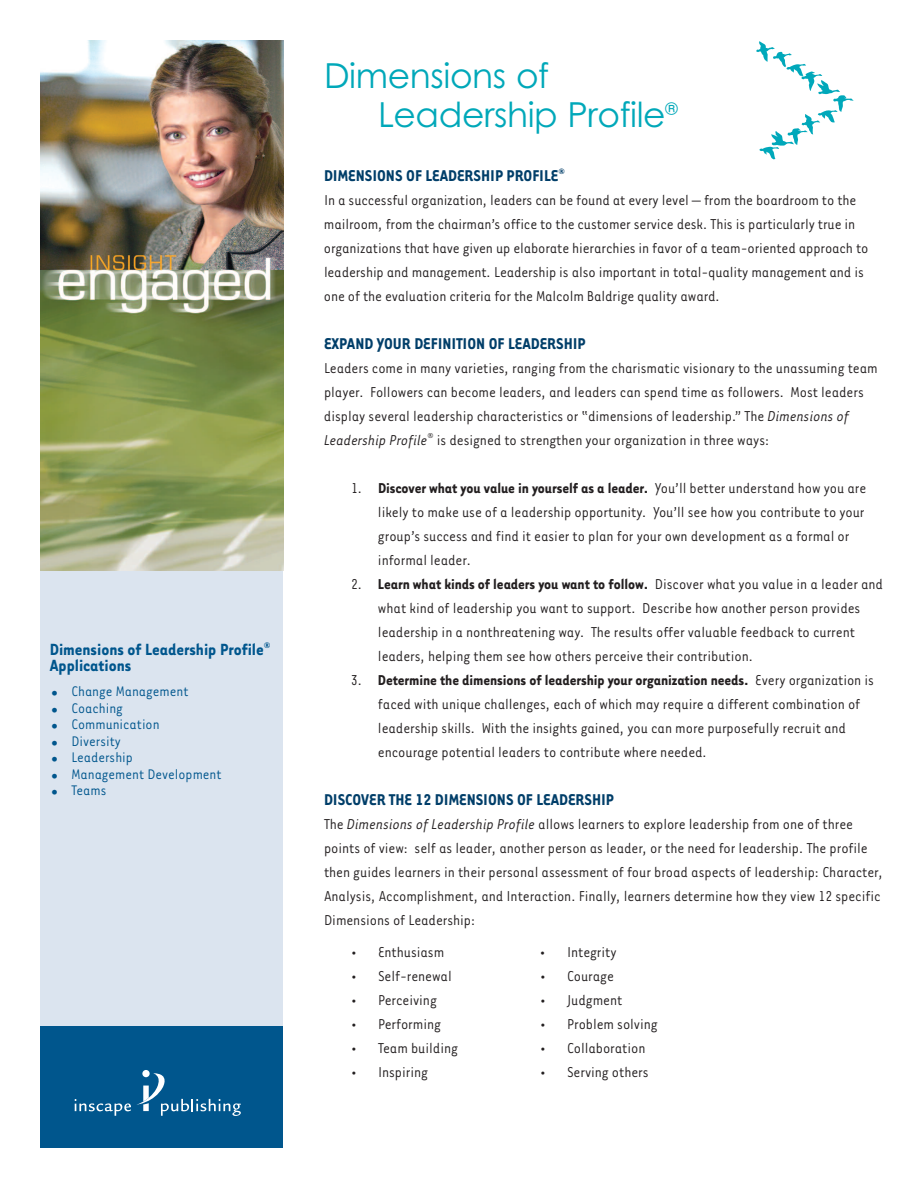
<style>
.page{position:relative;width:918px;height:1188px;background:#fff}
.page>*{position:absolute;margin:0;border:0;box-sizing:border-box;transform-origin:0 0}
.t1{font:34.5px/39px "Century Gothic";letter-spacing:-.01em;color:#00a8b9}
.t2{font:700 18.6px/16.5px "Tarzana Narrow";color:#00568d}
.t3{font:700 18px "Tarzana Narrow";color:#003e69}
.t4{font:16.5px/24px "Tarzana Narrow";letter-spacing:-.005em;color:#231f20}
.t5{font:16.05px "Tarzana Narrow";color:#00568d}
.s1{font-family:"Century Gothic";font-weight:700}
.s2{font-style:italic}
.s3{font-weight:700}
</style>
<div class="page">
<div style="left:40px;top:565px;width:244px;height:461px;background:#dbe4ef"></div>
<div style="left:40px;top:1026px;width:244px;height:122px;background:#00568d"></div>
<svg style="left:142px;top:1070px;width:8px;height:7px"></svg>
<svg style="left:75px;top:1073px;width:166px;height:43px"></svg>
<img style="left:40px;top:40px;width:244px;height:530px">
<img style="left:756px;top:41px;width:98px;height:119px">
<p class="t2" style="left:50px;top:640px;width:222px">Dimensions of Leadership Profile<sup>®<br></sup>Applications</p>
<p class="t5" style="left:50px;top:681px;width:140px"><span class="s1">•</span> Change Management</p>
<p class="t5" style="left:50px;top:698px;width:75px"><span class="s1">•</span> Coaching</p>
<p class="t5" style="left:50px;top:714px;width:111px"><span class="s1">•</span> Communication</p>
<p class="t5" style="left:50px;top:731px;width:73px"><span class="s1">•</span> Diversity</p>
<p class="t5" style="left:50px;top:747px;width:85px"><span class="s1">•</span> Leadership</p>
<p class="t5" style="left:50px;top:764px;width:173px"><span class="s1">•</span> Management Development</p>
<p class="t5" style="left:50px;top:780px;width:58px"><span class="s1">•</span> Teams</p>
<h1 class="t1" style="left:378px;top:60px;width:302px;text-indent:-54px">Dimensions of<br>Leadership Profile<sup>®</sup></h1>
<p class="t3" style="left:324px;top:164px;width:242px">DIMENSIONS OF LEADERSHIP PROFILE<sup>®</sup></p>
<p class="t4" style="left:324px;top:187px;width:546px">In a successful organization, leaders can be found at every level — from the boardroom to the mailroom, from the chairman’s office to the customer service desk. This is particularly true in organizations that have given up elaborate hierarchies in favor of a team-oriented approach to leadership and management. Leadership is also important in total-quality management and is one of the evaluation criteria for the Malcolm Baldrige quality award.</p>
<p class="t3" style="left:324px;top:332px;width:263px">EXPAND YOUR DEFINITION OF LEADERSHIP</p>
<p class="t4" style="left:324px;top:355px;width:555px">Leaders come in many varieties, ranging from the charismatic visionary to the unassuming team player. Followers can become leaders, and leaders can spend time as followers. Most leaders display several leadership characteristics or “dimensions of leadership.” The <span class="s2">Dimensions of Leadership Profile</span><sup>®</sup> is designed to strengthen your organization in three ways:</p>
<p class="t4" style="left:378px;top:475px;width:490px;text-indent:-27px">1. <span class="s3">Discover what you value in yourself as a leader.</span> You’ll better understand how you are likely to make use of a leadership opportunity. You’ll see how you contribute to your group’s success and find it easier to plan for your own development as a formal or informal leader.</p>
<p class="t4" style="left:378px;top:571px;width:507px;text-indent:-27px">2. <span class="s3">Learn what kinds of leaders you want to follow.</span> Discover what you value in a leader and what kind of leadership you want to support. Describe how another person provides leadership in a nonthreatening way. The results offer valuable feedback to current leaders, helping them see how others perceive their contribution.</p>
<p class="t4" style="left:378px;top:667px;width:498px;text-indent:-27px">3. <span class="s3">Determine the dimensions of leadership your organization needs.</span> Every organization is faced with unique challenges, each of which may require a different combination of leadership skills. With the insights gained, you can more purposefully recruit and encourage potential leaders to contribute where needed.</p>
<p class="t3" style="left:324px;top:788px;width:292px">DISCOVER THE 12 DIMENSIONS OF LEADERSHIP</p>
<p class="t4" style="left:324px;top:811px;width:561px">The <span class="s2">Dimensions of Leadership Profile</span> allows learners to explore leadership from one of three points of view: self as leader, another person as leader, or the need for leadership. The profile then guides learners in their personal assessment of four broad aspects of leadership: Character, Analysis, Accomplishment, and Interaction. Finally, learners determine how they view 12 specific Dimensions of Leadership:</p>
<p class="t4" style="left:351px;top:939px;width:95px">• Enthusiasm</p>
<p class="t4" style="left:540px;top:939px;width:78px">• Integrity</p>
<p class="t4" style="left:351px;top:963px;width:102px">• Self-renewal</p>
<p class="t4" style="left:540px;top:963px;width:75px">• Courage</p>
<p class="t4" style="left:351px;top:987px;width:87px">• Perceiving</p>
<p class="t4" style="left:540px;top:987px;width:84px">• Judgment</p>
<p class="t4" style="left:351px;top:1011px;width:91px">• Performing</p>
<p class="t4" style="left:540px;top:1011px;width:119px">• Problem solving</p>
<p class="t4" style="left:351px;top:1035px;width:108px">• Team building</p>
<p class="t4" style="left:540px;top:1035px;width:107px">• Collaboration</p>
<p class="t4" style="left:351px;top:1059px;width:79px">• Inspiring</p>
<p class="t4" style="left:540px;top:1059px;width:110px">• Serving others</p>
</div>
